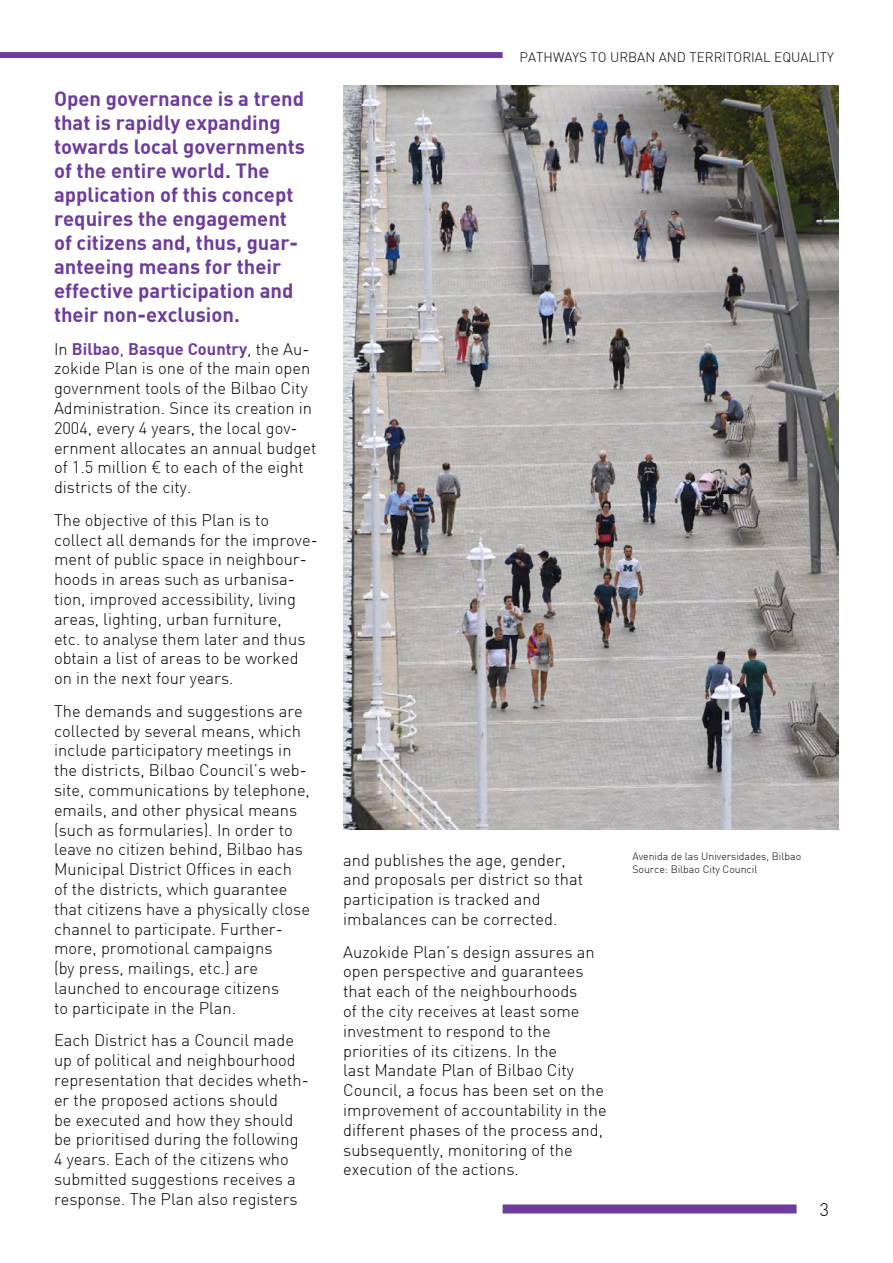
<style>
.page{position:relative;width:893px;height:1263px;background:#fff}
.page>*{position:absolute;margin:0;border:0;box-sizing:border-box;transform-origin:0 0}
.t1{font:700 20.25px/24px "DIN";color:#6e3c9b}
.t2{font:300 18px "DIN";color:#000}
.t3{font:300 16.5px/19.8px "DIN";color:#000}
.t4{font:300 13.5px "DIN";color:#000}
.t5{font:300 10.5px/12.6px "DIN";color:#000}
.s1{font-weight:700;color:#6e3c9b}
.s2{font-family:"Open Sans"}
</style>
<div class="page">
<div style="left:0;top:52px;width:503px;height:6px;background:#6e3c9b"></div>
<div style="left:503px;top:1204px;width:294px;height:9px;background:#6e3c9b"></div>
<img style="left:343px;top:85px;width:496px;height:744px">
<p class="t1" style="left:54px;top:86px;width:252px">Open governance is a trend that is rapidly expanding towards local governments of the entire world. The application of this concept requires the engagement of citizens and, thus, guar&shy;anteeing means for their effective participation and their non-exclusion.</p>
<p class="t3" style="left:54px;top:338px;width:264px">In <span class="s1">Bilbao</span>, <span class="s1">Basque Country</span>, the Au&shy;zokide Plan is one of the main open government tools of the Bilbao City Administration. Since its creation in 2004, every 4 years, the local gov&shy;ernment allocates an annual budget of 1.5 million <span class="s2">€</span> to each of the eight districts of the city.</p>
<p class="t3" style="left:54px;top:510px;width:265px">The objective of this Plan is to collect all demands for the improve&shy;ment of public space in neighbour&shy;hoods in areas such as urbanisa&shy;tion, improved accessibility, living areas, lighting, urban furniture,<br>etc. to analyse them later and thus obtain a list of areas to be worked on in the next four years.</p>
<p class="t3" style="left:54px;top:701px;width:258px">The demands and suggestions are collected by several means, which include participatory meetings in the districts, Bilbao Council’s web&shy;site, communications by telephone, emails, and other physical means (such as formularies). In order to leave no citizen behind, Bilbao has Municipal District Offices in each<br>of the districts, which guarantee that citizens have a physically close channel to participate. Further&shy;more, promotional campaigns<br>(by press, mailings, etc.) are launched to encourage citizens<br>to participate in the Plan.</p>
<p class="t3" style="left:54px;top:1030px;width:256px">Each District has a Council made up of political and neighbourhood representation that decides wheth&shy;er the proposed actions should<br>be executed and how they should be prioritised during the following 4 years. Each of the citizens who submitted suggestions receives a response. The Plan also registers</p>
<p class="t4" style="left:520px;top:49px;width:316px">PATHWAYS TO URBAN AND TERRITORIAL EQUALITY</p>
<p class="t3" style="left:343px;top:850px;width:241px">and publishes the age, gender, and proposals per district so that participation is tracked and imbalances can be corrected.</p>
<p class="t3" style="left:343px;top:942px;width:265px">Auzokide Plan’s design assures an open perspective and guarantees that each of the neighbourhoods<br>of the city receives at least some investment to respond to the priorities of its citizens. In the<br>last Mandate Plan of Bilbao City<br>Council, a focus has been set on the improvement of accountability in the different phases of the process and, subsequently, monitoring of the execution of the actions.</p>
<p class="t5" style="left:632px;top:850px;width:170px">Avenida de las Universidades, Bilbao<br>Source: Bilbao City Council</p>
<p class="t2" style="left:820px;top:1198px;width:11px">3</p>
</div>
